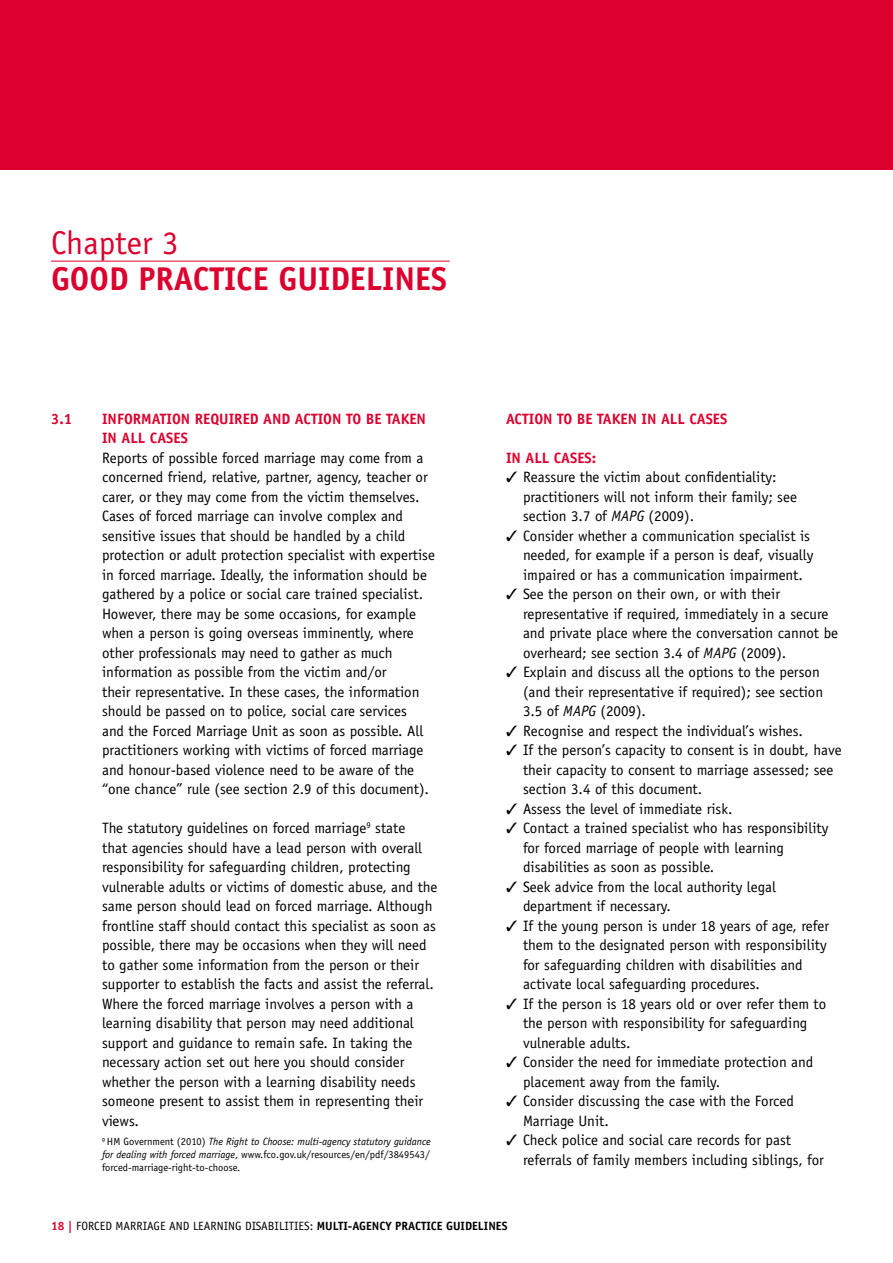
<style>
.page{position:relative;width:893px;height:1263px;background:#fff}
.page>*{position:absolute;margin:0;border:0;box-sizing:border-box;transform-origin:0 0}
.t1{font:700 33px "Officina Sans";color:#dc002e}
.t2{font:33px "Officina Sans";color:#dc002e}
.t3{font:15px/19.5px "Officina Sans";color:#000}
.t4{font:700 15px "Officina Sans";color:#dc002e}
.t5{font:12px "Officina Sans";color:#000}
.t6{font:700 12px "Officina Sans";color:#000}
.t7{font:10.5px/12.8px "Officina Sans";color:#000;text-align:justify}
.s1{font-style:italic}
.s2{font-weight:700;color:#dc002e}
.s3{font-weight:700}
</style>
<div class="page">
<div style="left:0;top:0;width:893px;height:170px;background:#dc002e"></div>
<hr style="left:51px;top:261px;width:399px;height:1px;background:#dc002e">
<h1 class="t2" style="left:51px;top:224px;width:129px">Chapter 3</h1>
<h1 class="t1" style="left:51px;top:259px;width:20px">GOOD</h1>
<h1 class="t1" style="left:138px;top:259px;width:71px">PRACTICE</h1>
<h1 class="t1" style="left:278px;top:259px;width:18px">GUIDELINES</h1>
<p class="t4" style="left:51px;top:409px;width:38px">3.1 INFOR</p>
<p class="t4" style="left:141px;top:409px;width:27px">MATION</p>
<p class="t4" style="left:195px;top:409px;width:33px">REQUIRED</p>
<p class="t4" style="left:263px;top:409px;width:49px">AND ACTION</p>
<p class="t4" style="left:346px;top:409px;width:64px">TO BE TAKEN</p>
<p class="t4" style="left:102px;top:429px;width:73px">IN ALL CASES</p>
<p class="t3" style="left:102px;top:448px;width:334px">Reports of possible forced marriage may come from a concerned friend, relative, partner, agency, teacher or carer, or they may come from the victim themselves.<br>Cases of forced marriage can involve complex and sensitive issues that should be handled by a child protection or adult protection specialist with expertise in forced marriage. Ideally, the information should be gathered by a police or social care trained specialist.<br>However, there may be some occasions, for example when a person is going overseas imminently, where other professionals may need to gather as much information as possible from the victim and/or<br>their representative. In these cases, the information should be passed on to police, social care services<br>and the Forced Marriage Unit as soon as possible. All practitioners working with victims of forced marriage and honour-based violence need to be aware of the “one chance” rule (see section 2.9 of this document).</p>
<p class="t3" style="left:102px;top:818px;width:337px">The statutory guidelines on forced marriage<sup>9</sup> state<br>that agencies should have a lead person with overall responsibility for safeguarding children, protecting vulnerable adults or victims of domestic abuse, and the same person should lead on forced marriage. Although frontline staff should contact this specialist as soon as possible, there may be occasions when they will need to gather some information from the person or their supporter to establish the facts and assist the referral.<br>Where the forced marriage involves a person with a learning disability that person may need additional support and guidance to remain safe. In taking the necessary action set out here you should consider whether the person with a learning disability needs someone present to assist them in representing their views.</p>
<p class="t7" style="left:102px;top:1135px;width:330px"><sup>9</sup> HM Government (2010) <span class="s1">The Right to Choose: multi-agency statutory guidance for dealing with forced marriage</span>, www.fco.gov.uk/resources/en/pdf/3849543/ forced-marriage-right-to-choose.</p>
<p class="t4" style="left:506px;top:409px;width:223px">ACTION TO BE TAKEN IN ALL CASES</p>
<p class="t4" style="left:455px;top:448px;width:23px">IN</p>
<p class="t4" style="left:525px;top:448px;width:72px">ALL CASES:</p>
<p class="t3" style="left:523px;top:467px;width:275px;text-indent:-17px">✓ Reassure the victim about confidentiality: practitioners will not inform their family; see section 3.7 of <span class="s1">MAPG</span> (2009).</p>
<p class="t3" style="left:523px;top:526px;width:292px;text-indent:-17px">✓ Consider whether a communication specialist is needed, for example if a person is deaf, visually impaired or has a communication impairment.</p>
<p class="t3" style="left:523px;top:584px;width:317px;text-indent:-17px">✓ See the person on their own, or with their representative if required, immediately in a secure and private place where the conversation cannot be overheard; see section 3.4 of <span class="s1">MAPG</span> (2009).</p>
<p class="t3" style="left:523px;top:662px;width:302px;text-indent:-17px">✓ Explain and discuss all the options to the person (and their representative if required); see section<br>3.5 of <span class="s1">MAPG</span> (2009).</p>
<p class="t3" style="left:506px;top:721px;width:298px">✓ Recognise and respect the individual’s wishes.</p>
<p class="t3" style="left:523px;top:740px;width:320px;text-indent:-17px">✓ If the person’s capacity to consent is in doubt, have their capacity to consent to marriage assessed; see section 3.4 of this document.</p>
<p class="t3" style="left:506px;top:799px;width:228px">✓ Assess the level of immediate risk.</p>
<p class="t3" style="left:523px;top:818px;width:307px;text-indent:-17px">✓ Contact a trained specialist who has responsibility for forced marriage of people with learning disabilities as soon as possible.</p>
<p class="t3" style="left:523px;top:877px;width:255px;text-indent:-17px">✓ Seek advice from the local authority legal department if necessary.</p>
<p class="t3" style="left:523px;top:916px;width:308px;text-indent:-17px">✓ If the young person is under 18 years of age, refer them to the designated person with responsibility for safeguarding children with disabilities and activate local safeguarding procedures.</p>
<p class="t3" style="left:523px;top:994px;width:305px;text-indent:-17px">✓ If the person is 18 years old or over refer them to the person with responsibility for safeguarding vulnerable adults.</p>
<p class="t3" style="left:523px;top:1052px;width:292px;text-indent:-17px">✓ Consider the need for immediate protection and placement away from the family.</p>
<p class="t3" style="left:523px;top:1091px;width:272px;text-indent:-17px">✓ Consider discussing the case with the Forced<br>Marriage Unit.</p>
<p class="t3" style="left:523px;top:1130px;width:302px;text-indent:-17px">✓ Check police and social care records for past referrals of family members including siblings, for</p>
<p class="t5" style="left:51px;top:1219px;width:38px"><span class="s2">18 |</span> FORCED</p>
<p class="t5" style="left:116px;top:1219px;width:15px">MARRIAGE</p>
<p class="t5" style="left:169px;top:1219px;width:8px">AND</p>
<p class="t5" style="left:193px;top:1219px;width:13px">LEARNING</p>
<p class="t5" style="left:245px;top:1219px;width:87px">DIsabilities: <span class="s3">MULTI</span></p>
<p class="t6" style="left:348px;top:1218px;width:19px">-AGENCY</p>
<p class="t6" style="left:395px;top:1218px;width:27px">PRACTICE</p>
<p class="t6" style="left:446px;top:1218px;width:8px">GUIDELINES</p>
</div>
